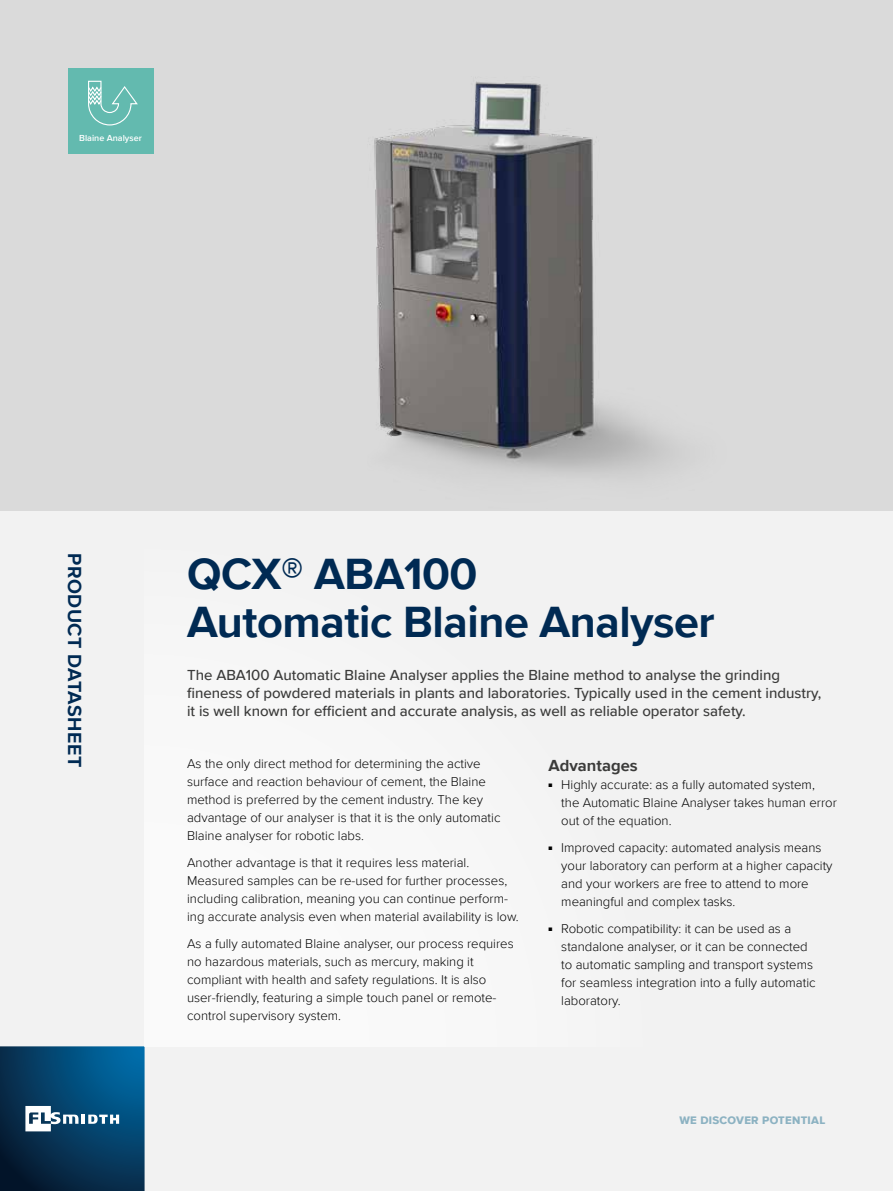
<style>
.page{position:relative;width:893px;height:1191px;background:#f2f2f2}
.page>*{position:absolute;margin:0;border:0;box-sizing:border-box;transform-origin:0 0}
.t1{font:700 45px/48px "Proxima Nova";letter-spacing:-.01em;color:#002a53}
.t2{font:700 19.5px "Proxima Nova";letter-spacing:.025em;color:#002a53}
.t3{font:700 16.5px "Proxima Nova";color:#3b3b3a}
.t4{font:500 15px/18px "Proxima Nova";color:#3b3b3a}
.t5{font:300 13.2px/18px "Proxima Nova";color:#000}
.t6{font:11.25px "Proxima Nova Extrabld";letter-spacing:.025em;color:#8cb2c2}
.t7{font:600 9px "Proxima Nova";color:#fff}
</style>
<div class="page">
<div style="left:0;top:0;width:893px;height:510px;background:#dadada"></div>
<img style="left:82px;top:68px;width:593px;height:408px">
<div style="left:68px;top:68px;width:85px;height:85px;background:#63baaf"></div>
<svg style="left:88px;top:80px;width:50px;height:46px"></svg>
<svg style="left:0;top:1046px;width:145px;height:145px;background:#104569"></svg>
<div style="left:145px;top:530px;width:515px;height:516px;background:#f6f6f6"></div>
<p class="t7" style="left:79px;top:131px;width:64px">Blaine Analyser</p>
<h2 class="t2" style="left:89px;top:553px;width:216px;rotate:90deg">PRODUCT DATASHEET</h2>
<h1 class="t1" style="left:187px;top:548px;width:529px">QCX® ABA100<br>Automatic Blaine Analyser</h1>
<p class="t4" style="left:187px;top:665px;width:636px">The ABA100 Automatic Blaine Analyser applies the Blaine method to analyse the grinding fineness of powdered materials in plants and laboratories. Typically used in the cement industry, it is well known for efficient and accurate analysis, as well as reliable operator safety.</p>
<p class="t5" style="left:187px;top:754px;width:315px">As the only direct method for determining the active surface and reaction behaviour of cement, the Blaine method is preferred by the cement industry. The key advantage of our analyser is that it is the only automatic Blaine analyser for robotic labs.</p>
<p class="t5" style="left:187px;top:853px;width:333px">Another advantage is that it requires less material.<br>Measured samples can be re-used for further processes, including calibration, meaning you can continue perform&shy;ing accurate analysis even when material availability is low.</p>
<p class="t5" style="left:187px;top:934px;width:328px">As a fully automated Blaine analyser, our process requires no hazardous materials, such as mercury, making it compliant with health and safety regulations. It is also user-friendly, featuring a simple touch panel or remote&shy;control supervisory system.</p>
<p class="t3" style="left:549px;top:753px;width:91px">Advantages</p>
<p class="t5" style="left:561px;top:774px;width:277px;text-indent:-13px"><sup>■</sup> Highly accurate: as a fully automated system,<br>the Automatic Blaine Analyser takes human error out of the equation.</p>
<p class="t5" style="left:561px;top:837px;width:273px;text-indent:-13px"><sup>■</sup> Improved capacity: automated analysis means your laboratory can perform at a higher capacity and your workers are free to attend to more meaningful and complex tasks.</p>
<p class="t5" style="left:561px;top:918px;width:256px;text-indent:-13px"><sup>■</sup> Robotic compatibility: it can be used as a standalone analyser, or it can be connected to automatic sampling and transport systems for seamless integration into a fully automatic laboratory.</p>
<p class="t6" style="left:679px;top:1111px;width:147px">WE DISCOVER POTENTIAL</p>
</div>
